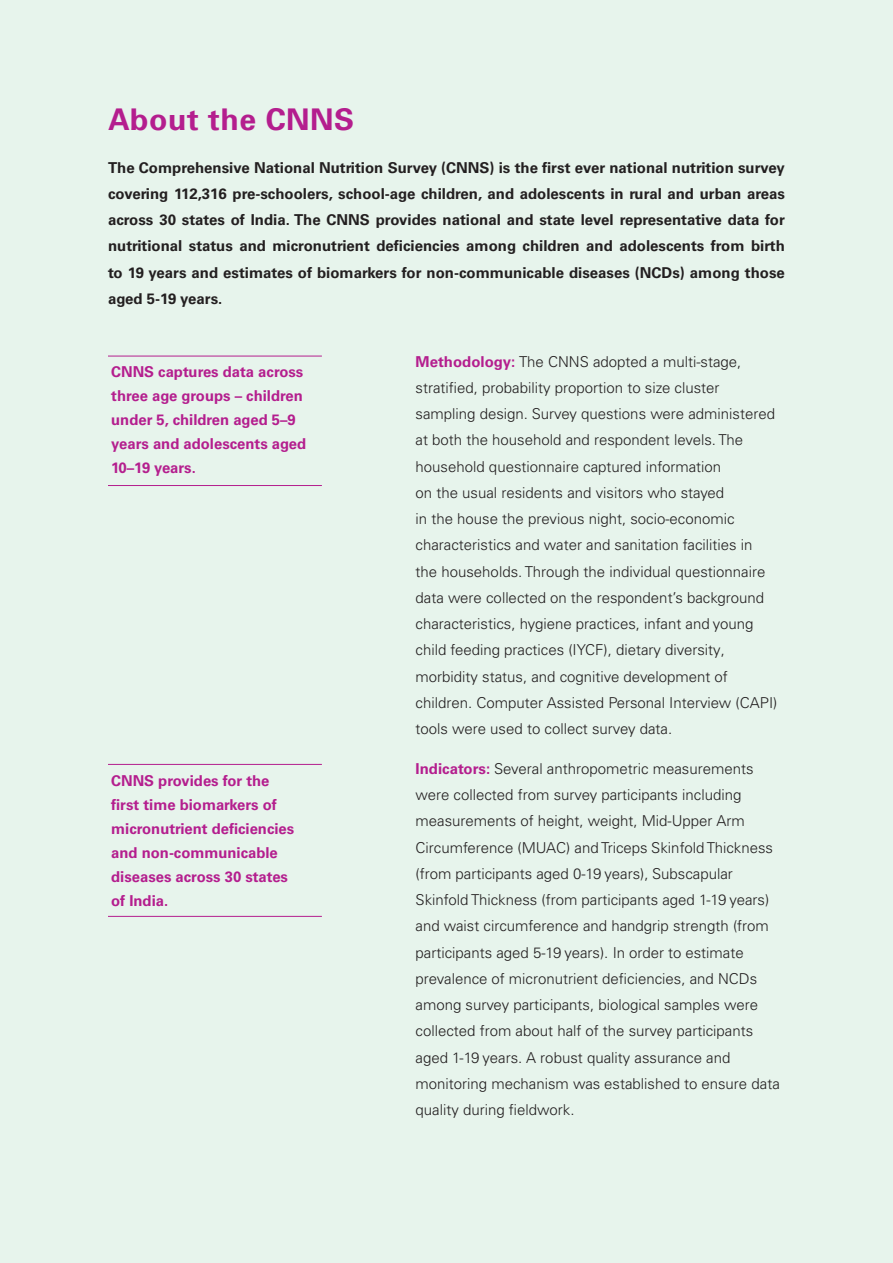
<style>
.page{position:relative;width:893px;height:1263px;background:#e7f4ec}
.page>*{position:absolute;margin:0;border:0;box-sizing:border-box;transform-origin:0 0}
.t1{font:700 30px "Univers 65";letter-spacing:.02em;color:#b41e8e}
.t2{font:300 15px/26.2px "Univers LT Pro 45";color:#231f20}
.t3{font:700 15px/26.2px "Univers LT Pro 65";color:#231f20;text-align:justify}
.t4{font:700 15px/24px "Univers LT Pro 65";color:#b41e8e}
.s1{font-family:"Univers LT Pro 65";font-weight:700;color:#b41e8e}
</style>
<div class="page">
<hr style="left:108px;top:356px;width:214px;height:1px;background:#b41e8e">
<hr style="left:108px;top:485px;width:214px;height:1px;background:#b41e8e">
<hr style="left:108px;top:764px;width:214px;height:1px;background:#b41e8e">
<hr style="left:108px;top:916px;width:214px;height:1px;background:#b41e8e">
<h1 class="t1" style="left:108px;top:100px;width:248px">About the CNNS</h1>
<p class="t3" style="left:108px;top:156px;width:678px">The Comprehensive National Nutrition Survey (CNNS) is the first ever national nutrition survey covering 112,316 pre-schoolers, school-age children, and adolescents in rural and urban areas across 30 states of India. The CNNS provides national and state level representative data for nutritional status and micronutrient deficiencies among children and adolescents from birth to 19 years and estimates of biomarkers for non-communicable diseases (NCDs) among those aged 5-19 years.</p>
<p class="t4" style="left:111px;top:361px;width:196px">CNNS captures data across three age groups – children under 5, children aged 5–9 years and adolescents aged<br>10–19 years.</p>
<p class="t4" style="left:111px;top:770px;width:185px">CNNS provides for the first time biomarkers of micronutrient deficiencies and non-communicable diseases across 30 states of India.</p>
<p class="t2" style="left:416px;top:350px;width:363px"><span class="s1">Methodology:</span> The CNNS adopted a multi-stage, stratified, probability proportion to size cluster sampling design. Survey questions were administered at both the household and respondent levels. The household questionnaire captured information<br>on the usual residents and visitors who stayed<br>in the house the previous night, socio-economic characteristics and water and sanitation facilities in the households. Through the individual questionnaire data were collected on the respondent’s background characteristics, hygiene practices, infant and young child feeding practices (IYCF), dietary diversity, morbidity status, and cognitive development of children. Computer Assisted Personal Interview (CAPI) tools were used to collect survey data.</p>
<p class="t2" style="left:416px;top:757px;width:366px"><span class="s1">Indicators:</span> Several anthropometric measurements were collected from survey participants including measurements of height, weight, Mid-Upper Arm Circumference (MUAC) and Triceps Skinfold Thickness (from participants aged 0-19 years), Subscapular Skinfold Thickness (from participants aged 1-19 years) and waist circumference and handgrip strength (from participants aged 5-19 years). In order to estimate prevalence of micronutrient deficiencies, and NCDs among survey participants, biological samples were collected from about half of the survey participants aged 1-19 years. A robust quality assurance and monitoring mechanism was established to ensure data quality during fieldwork.</p>
</div>
